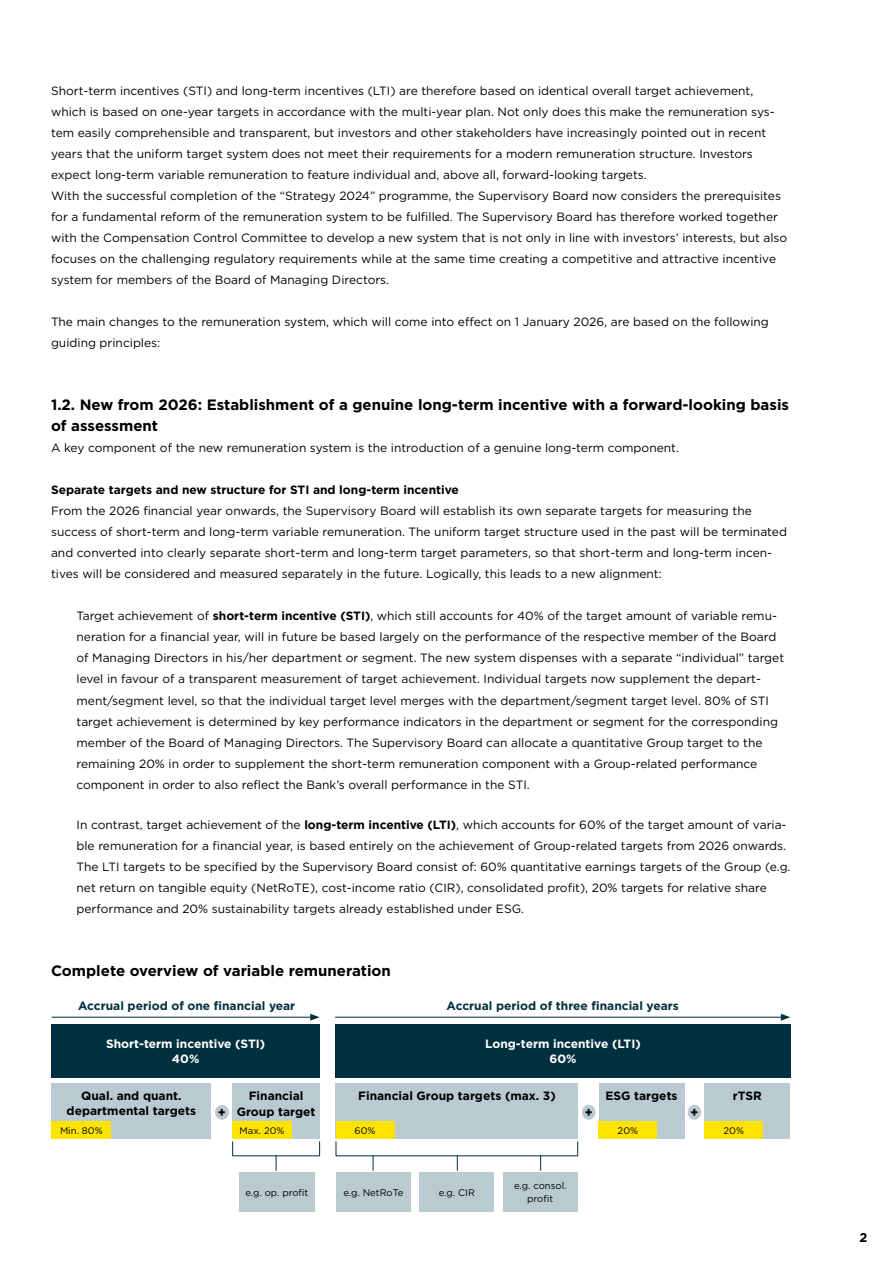
<style>
.page{position:relative;width:893px;height:1263px;background:#fff}
.page>*{position:absolute;margin:0;border:0;box-sizing:border-box;transform-origin:0 0}
.t1{font:700 15px/21px "Gotham";color:#000}
.t2{font:700 13.5px "Gotham";color:#000;scale:.92 1}
.t3{font:700 13.5px "Gotham";color:#000;scale:.94 1}
.t4{font:700 12.75px "Gotham";color:#000}
.t5{font:12px/21px "Gotham";color:#000}
.t6{font:700 12px/15.8px "Gotham";color:#000;text-align:center}
.t7{font:700 12px "Gotham";color:#00303f}
.t8{font:700 12px/14.4px "Gotham";color:#fff;text-align:center}
.t9{font:9.6px/12.6px "Gotham";color:#000;text-align:center}
.s1{font-weight:700}
</style>
<div class="page">
<div style="left:52px;top:1084px;width:159px;height:55px;background:#b9cad0"></div>
<div style="left:336px;top:1084px;width:242px;height:55px;background:#b9cad0"></div>
<div style="left:232px;top:1084px;width:88px;height:55px;background:#b9cad0"></div>
<div style="left:599px;top:1084px;width:86px;height:55px;background:#b9cad0"></div>
<div style="left:704px;top:1084px;width:86px;height:55px;background:#b9cad0"></div>
<div style="left:215px;top:1105px;width:14px;height:15px;background:#b9cad0;border-radius:50%"></div>
<div style="left:582px;top:1105px;width:13px;height:15px;background:#b9cad0;border-radius:50%"></div>
<div style="left:688px;top:1105px;width:13px;height:15px;background:#b9cad0;border-radius:50%"></div>
<div style="left:52px;top:1024px;width:268px;height:53px;background:#00303f"></div>
<div style="left:335px;top:1024px;width:456px;height:53px;background:#00303f"></div>
<div style="left:51px;top:1121px;width:60px;height:18px;background:#ffe400"></div>
<div style="left:336px;top:1121px;width:58px;height:18px;background:#ffe400"></div>
<div style="left:232px;top:1121px;width:60px;height:18px;background:#ffe400"></div>
<div style="left:599px;top:1121px;width:58px;height:18px;background:#ffe400"></div>
<div style="left:704px;top:1121px;width:59px;height:18px;background:#ffe400"></div>
<svg style="left:276px;top:1155px;width:1px;height:16px"></svg>
<div style="left:239px;top:1173px;width:76px;height:39px;background:#b9cad0"></div>
<svg style="left:373px;top:1155px;width:1px;height:16px"></svg>
<svg style="left:457px;top:1155px;width:1px;height:16px"></svg>
<svg style="left:540px;top:1155px;width:1px;height:16px"></svg>
<div style="left:336px;top:1173px;width:75px;height:39px;background:#b9cad0"></div>
<div style="left:420px;top:1173px;width:74px;height:39px;background:#b9cad0"></div>
<div style="left:503px;top:1173px;width:74px;height:39px;background:#b9cad0"></div>
<hr style="left:52px;top:1017px;width:261px;height:1px;background:#00303f">
<svg style="left:310px;top:1014px;width:10px;height:7px"></svg>
<hr style="left:335px;top:1017px;width:448px;height:1px;background:#00303f">
<svg style="left:781px;top:1014px;width:9px;height:7px"></svg>
<p class="t5" style="left:51px;top:80px;width:738px">Short-term incentives (STI) and long-term incentives (LTI) are therefore based on identical overall target achievement, which is based on one-year targets in accordance with the multi-year plan. Not only does this make the remuneration sys&shy;tem easily comprehensible and transparent, but investors and other stakeholders have increasingly pointed out in recent years that the uniform target system does not meet their requirements for a modern remuneration structure. Investors expect long-term variable remuneration to feature individual and, above all, forward-looking targets.<br>With the successful completion of the “Strategy 2024” programme, the Supervisory Board now considers the prerequisites for a fundamental reform of the remuneration system to be fulfilled. The Supervisory Board has therefore worked together with the Compensation Control Committee to develop a new system that is not only in line with investors’ interests, but also focuses on the challenging regulatory requirements while at the same time creating a competitive and attractive incentive system for members of the Board of Managing Directors.</p>
<p class="t5" style="left:51px;top:311px;width:719px">The main changes to the remuneration system, which will come into effect on 1 January 2026, are based on the following guiding principles:</p>
<p class="t1" style="left:51px;top:395px;width:739px">1.2. New from 2026: Establishment of a genuine long-term incentive with a forward-looking basis of assessment</p>
<p class="t5" style="left:51px;top:437px;width:629px">A key component of the new remuneration system is the introduction of a genuine long-term component.</p>
<p class="t6" style="left:51px;top:482px;width:409px">Separate targets and new structure for STI and long-term incentive</p>
<p class="t5" style="left:51px;top:500px;width:737px">From the 2026 financial year onwards, the Supervisory Board will establish its own separate targets for measuring the success of short-term and long-term variable remuneration. The uniform target structure used in the past will be terminated and converted into clearly separate short-term and long-term target parameters, so that short-term and long-term incen&shy;tives will be considered and measured separately in the future. Logically, this leads to a new alignment:</p>
<p class="t5" style="left:77px;top:605px;width:709px">Target achievement of <span class="s1">short-term incentive (STI)</span>, which still accounts for 40% of the target amount of variable remu&shy;neration for a financial year, will in future be based largely on the performance of the respective member of the Board of Managing Directors in his/her department or segment. The new system dispenses with a separate “individual” target level in favour of a transparent measurement of target achievement. Individual targets now supplement the depart&shy;ment/segment level, so that the individual target level merges with the department/segment target level. 80% of STI target achievement is determined by key performance indicators in the department or segment for the corresponding member of the Board of Managing Directors. The Supervisory Board can allocate a quantitative Group target to the remaining 20% in order to supplement the short-term remuneration component with a Group-related performance component in order to also reflect the Bank’s overall performance in the STI.</p>
<p class="t5" style="left:77px;top:814px;width:715px">In contrast, target achievement of the <span class="s1">long-term incentive (LTI)</span>, which accounts for 60% of the target amount of varia&shy;ble remuneration for a financial year, is based entirely on the achievement of Group-related targets from 2026 onwards.<br>The LTI targets to be specified by the Supervisory Board consist of: 60% quantitative earnings targets of the Group (e.g. net return on tangible equity (NetRoTE), cost-income ratio (CIR), consolidated profit), 20% targets for relative share performance and 20% sustainability targets already established under ESG.</p>
<p class="t1" style="left:51px;top:960px;width:341px">Complete overview of variable remuneration</p>
<p class="t7" style="left:78px;top:998px;width:219px">Accrual period of one financial year</p>
<p class="t7" style="left:446px;top:998px;width:234px">Accrual period of three financial years</p>
<p class="t8" style="left:485px;top:1036px;width:157px">Long-term incentive (LTI)<br>60%</p>
<p class="t8" style="left:106px;top:1036px;width:161px">Short-term incentive (STI)<br>40%</p>
<p class="t6" style="left:67px;top:1087px;width:131px">Qual. and quant. departmental targets</p>
<p class="t6" style="left:249px;top:1088px;width:56px">Financial</p>
<p class="t6" style="left:358px;top:1088px;width:199px">Financial Group targets (max. 3)</p>
<p class="t6" style="left:605px;top:1088px;width:74px">ESG targets</p>
<p class="t6" style="left:733px;top:1088px;width:30px">rTSR</p>
<p class="t6" style="left:237px;top:1104px;width:80px">Group target</p>
<p class="t3" style="left:218px;top:1103px;width:10px">+</p>
<p class="t2" style="left:585px;top:1103px;width:10px">+</p>
<p class="t2" style="left:690px;top:1103px;width:10px">+</p>
<p class="t9" style="left:60px;top:1124px;width:44px">Min. 80%</p>
<p class="t9" style="left:240px;top:1124px;width:47px">Max. 20%</p>
<p class="t9" style="left:355px;top:1124px;width:23px">60%</p>
<p class="t9" style="left:618px;top:1124px;width:22px">20%</p>
<p class="t9" style="left:723px;top:1124px;width:22px">20%</p>
<p class="t9" style="left:245px;top:1186px;width:65px">e.g. op. profit</p>
<p class="t9" style="left:343px;top:1186px;width:62px">e.g. NetRoTe</p>
<p class="t9" style="left:439px;top:1186px;width:38px">e.g. CIR</p>
<p class="t9" style="left:514px;top:1179px;width:54px">e.g. consol. profit</p>
<p class="t4" style="left:859px;top:1229px;width:9px">2</p>
</div>
